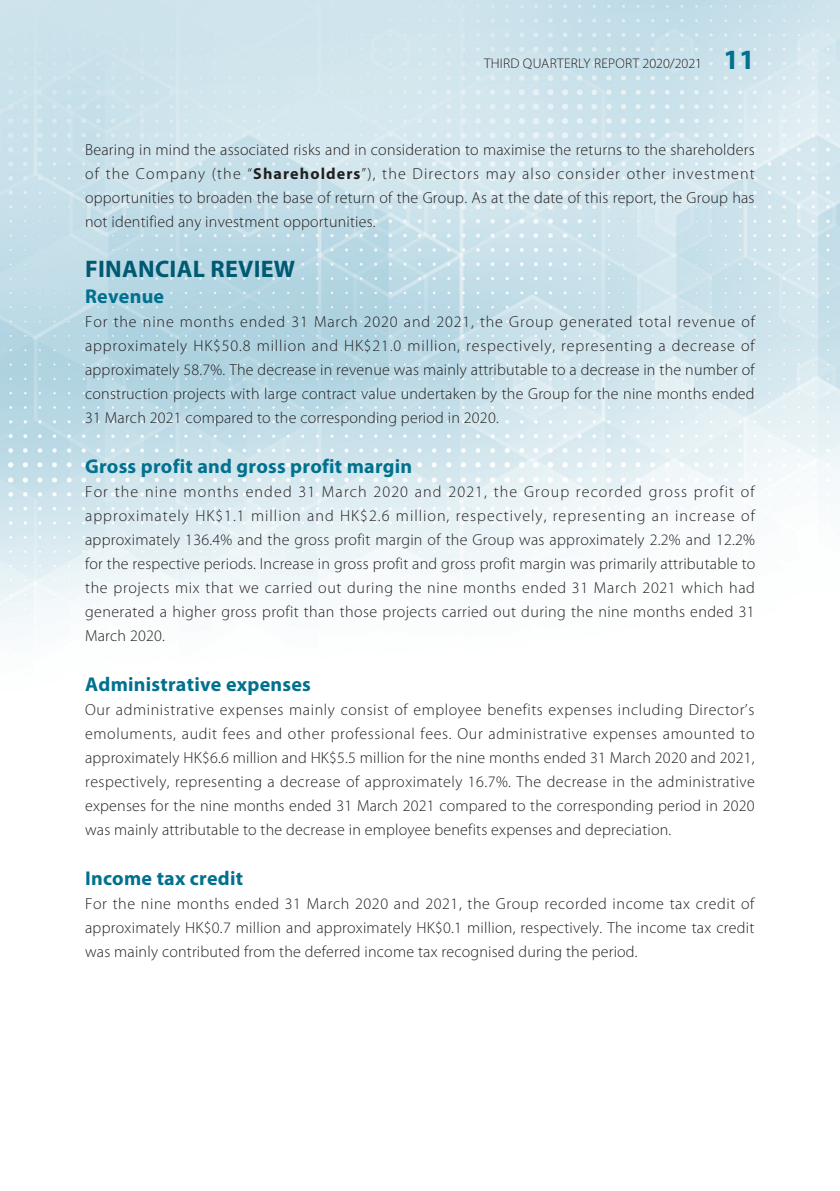
<style>
.page{position:relative;width:840px;height:1191px;background:#fff}
.page>*{position:absolute;margin:0;border:0;box-sizing:border-box;transform-origin:0 0}
._01_H1{font:700 24px "Myriad Pro";letter-spacing:.01em;color:#005a72}
._02_H2{font:700 20px "Myriad Pro";letter-spacing:.01em;color:#00718e}
._00_txt{font:300 16px/24px "Myriad Pro";letter-spacing:.015em;color:#231f20;text-align:justify}
.t1{font:300 14px "Myriad Pro";letter-spacing:.02em;color:#231f20}
.s1{font-weight:700;font-size:28px;color:#00718e}
.s2{font-weight:700}
</style>
<div class="page">
<img style="left:0;top:0;width:839px;height:640px">
<p class="t1" style="left:484px;top:55px;width:272px">THIRD QUARTERLY REPORT 2020/2021 <span class="s1">11</span></p>
<p class="_00_txt" style="left:85px;top:138px;width:670px">Bearing in mind the associated risks and in consideration to maximise the returns to the shareholders of the Company (the “<span class="s2">Shareholders</span>”), the Directors may also consider other investment opportunities to broaden the base of return of the Group. As at the date of this report, the Group has not identified any investment opportunities.</p>
<p class="_01_H1" style="left:85px;top:253px;width:211px">FINANCIAL REVIEW</p>
<p class="_02_H2" style="left:85px;top:283px;width:80px">Revenue</p>
<p class="_00_txt" style="left:85px;top:310px;width:671px">For the nine months ended 31 March 2020 and 2021, the Group generated total revenue of approximately HK$50.8 million and HK$21.0 million, respectively, representing a decrease of approximately 58.7%. The decrease in revenue was mainly attributable to a decrease in the number of construction projects with large contract value undertaken by the Group for the nine months ended 31 March 2021 compared to the corresponding period in 2020.</p>
<p class="_02_H2" style="left:85px;top:453px;width:328px">Gross profit and gross profit margin</p>
<p class="_00_txt" style="left:85px;top:480px;width:671px">For the nine months ended 31 March 2020 and 2021, the Group recorded gross profit of approximately HK$1.1 million and HK$2.6 million, respectively, representing an increase of approximately 136.4% and the gross profit margin of the Group was approximately 2.2% and 12.2% for the respective periods. Increase in gross profit and gross profit margin was primarily attributable to the projects mix that we carried out during the nine months ended 31 March 2021 which had generated a higher gross profit than those projects carried out during the nine months ended 31<br>March 2020.</p>
<p class="_02_H2" style="left:85px;top:671px;width:227px">Administrative expenses</p>
<p class="_00_txt" style="left:85px;top:698px;width:671px">Our administrative expenses mainly consist of employee benefits expenses including Director’s emoluments, audit fees and other professional fees. Our administrative expenses amounted to approximately HK$6.6 million and HK$5.5 million for the nine months ended 31 March 2020 and 2021, respectively, representing a decrease of approximately 16.7%. The decrease in the administrative expenses for the nine months ended 31 March 2021 compared to the corresponding period in 2020 was mainly attributable to the decrease in employee benefits expenses and depreciation.</p>
<p class="_02_H2" style="left:85px;top:865px;width:159px">Income tax credit</p>
<p class="_00_txt" style="left:85px;top:892px;width:670px">For the nine months ended 31 March 2020 and 2021, the Group recorded income tax credit of approximately HK$0.7 million and approximately HK$0.1 million, respectively. The income tax credit was mainly contributed from the deferred income tax recognised during the period.</p>
</div>
